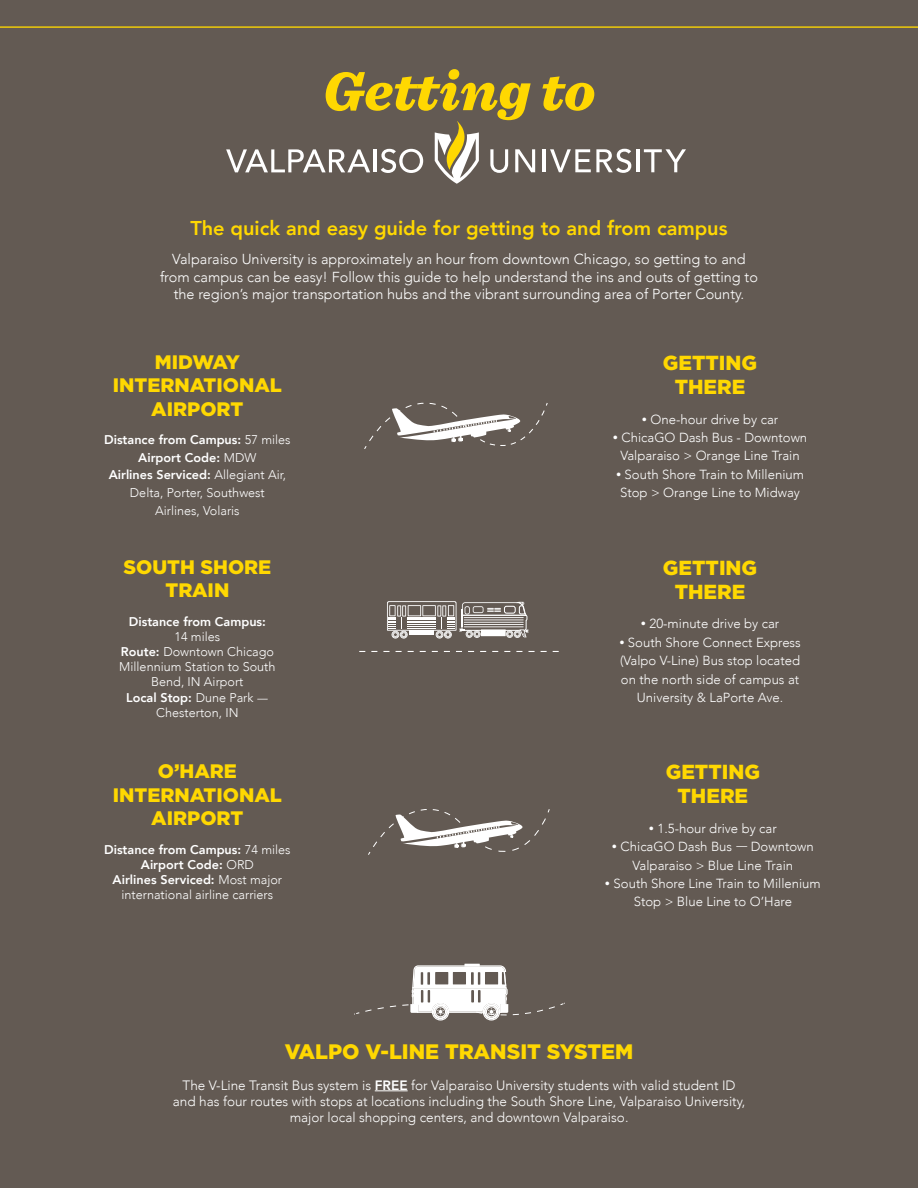
<style>
.page{position:relative;width:918px;height:1188px;background:#635a53}
.page>*{position:absolute;margin:0;border:0;box-sizing:border-box;transform-origin:0 0}
.t1{font:italic 900 56.7px "Sentinel";color:#ffd801}
.t2{font:900 21px "Gotham";color:#ffd801}
.t3{font:900 20.4px "Gotham";color:#ffd801}
.t4{font:800 19.95px "Avenir";color:#ffd801}
.t5{font:900 19.5px/23.4px "Gotham";color:#ffd801;text-align:center}
.t6{font:300 14.55px/17.4px "Avenir";color:#fff;text-align:center}
.t7{font:300 13.5px/16.2px "Avenir";color:#fff;text-align:center}
.t8{font:300 13.2px/18.3px "Avenir";color:#fff;text-align:center}
.t9{font:300 12.6px/15.1px "Avenir";color:#fff;text-align:center}
.t10{font:800 12.6px "Avenir";color:#fff}
.s1{font-weight:300}
.s2{font-weight:800}
.s3{font-family:"Minion Pro";font-weight:400}
.s4{font-family:"Bebas Neue";font-weight:700}
</style>
<div class="page">
<svg style="left:435px;top:121px;width:44px;height:63px"></svg>
<svg style="left:226px;top:149px;width:144px;height:23px"></svg>
<hr style="left:373px;top:149px;width:4px;height:23px;background:#fff">
<svg style="left:381px;top:149px;width:42px;height:24px"></svg>
<svg style="left:490px;top:149px;width:18px;height:24px"></svg>
<svg style="left:515px;top:149px;width:20px;height:23px"></svg>
<hr style="left:543px;top:149px;width:3px;height:23px;background:#fff">
<svg style="left:550px;top:149px;width:81px;height:24px"></svg>
<hr style="left:637px;top:149px;width:3px;height:23px;background:#fff">
<svg style="left:644px;top:149px;width:42px;height:23px"></svg>
<hr style="left:375px;top:1090px;width:33px;height:1px;background:#fff">
<hr style="left:0;top:26px;width:918px;height:2px;background:#ffd801">
<svg style="left:368px;top:809px;width:182px;height:46px"></svg>
<svg style="left:364px;top:402px;width:184px;height:47px"></svg>
<svg style="left:387px;top:601px;width:142px;height:38px"></svg>
<svg style="left:359px;top:651px;width:200px;height:1px"></svg>
<svg style="left:354px;top:964px;width:211px;height:57px"></svg>
<p class="t1" style="left:323px;top:46px;width:274px">Getting to</p>
<p class="t4" style="left:190px;top:213px;width:539px">The quick and easy guide for getting to and from campus</p>
<p class="t6" style="left:160px;top:250px;width:599px">Valparaiso University is approximately an hour from downtown Chicago, so getting to and from campus can be easy! Follow this guide to help understand the ins and outs of getting to the region’s major transportation hubs and the vibrant surrounding area of Porter County.</p>
<p class="t5" style="left:113px;top:350px;width:171px">MIDWAY<br>INTERNATIONAL<br>AIRPORT</p>
<p class="t10" style="left:104px;top:430px;width:188px">Distance from Campus: <span class="s1">57 miles</span></p>
<p class="t10" style="left:138px;top:448px;width:120px">Airport Code: <span class="s1">MDW</span></p>
<p class="t9" style="left:109px;top:466px;width:179px;line-height:17.7px"><span class="s2">Airlines Serviced:</span> Allegiant Air,<br>Delta, Porter, Southwest</p>
<p class="t9" style="left:155px;top:503px;width:86px">Airlines, Volaris</p>
<p class="t5" style="left:123px;top:555px;width:149px">SOUTH SHORE</p>
<p class="t5" style="left:165px;top:579px;width:65px">TRAIN</p>
<p class="t10" style="left:129px;top:612px;width:139px">Distance from Campus:</p>
<p class="t9" style="left:175px;top:629px;width:47px">14 miles</p>
<p class="t9" style="left:119px;top:644px;width:158px"><span class="s2">Route:</span> Downtown Chicago<br>Millennium Station to South<br>Bend, IN Airport</p>
<p class="t9" style="left:126px;top:690px;width:144px"><span class="s2">Local Stop:</span> Dune Park <span class="s3">—<br></span>Chesterton, IN</p>
<p class="t5" style="left:113px;top:760px;width:171px">O’HARE<br>INTERNATIONAL<br>AIRPORT</p>
<p class="t10" style="left:104px;top:839px;width:188px">Distance from Campus: <span class="s1">74 miles</span></p>
<p class="t10" style="left:141px;top:855px;width:115px">Airport Code: <span class="s1">ORD</span></p>
<p class="t9" style="left:113px;top:872px;width:171px"><span class="s2">Airlines Serviced:</span> Most major international airline carriers</p>
<p class="t3" style="left:663px;top:348px;width:96px">GETTING</p>
<p class="t3" style="left:675px;top:373px;width:72px">THERE</p>
<p class="t8" style="left:642px;top:410px;width:138px"><span class="s4">•</span> One-hour drive by car</p>
<p class="t8" style="left:613px;top:428px;width:196px"><span class="s4">•</span> ChicaGO Dash Bus - Downtown<br>Valparaiso &gt; Orange Line Train</p>
<p class="t8" style="left:616px;top:465px;width:190px"><span class="s4">•</span> South Shore Train to Millenium<br>Stop &gt; Orange Line to Midway</p>
<p class="t3" style="left:663px;top:553px;width:96px">GETTING</p>
<p class="t3" style="left:675px;top:578px;width:72px">THERE</p>
<p class="t8" style="left:641px;top:615px;width:140px"><span class="s4">•</span> 20-minute drive by car</p>
<p class="t8" style="left:619px;top:633px;width:183px"><span class="s4">•</span> South Shore Connect Express (Valpo V-Line) Bus stop located on the north side of campus at<br>University &amp; LaPorte Ave.</p>
<p class="t3" style="left:666px;top:758px;width:96px">GETTING</p>
<p class="t3" style="left:678px;top:782px;width:72px">THERE</p>
<p class="t8" style="left:649px;top:819px;width:129px"><span class="s4">•</span> 1.5-hour drive by car</p>
<p class="t8" style="left:612px;top:838px;width:203px"><span class="s4">•</span> ChicaGO Dash Bus <span class="s3">—</span> Downtown<br>Valparaiso &gt; Blue Line Train</p>
<p class="t8" style="left:605px;top:874px;width:217px"><span class="s4">•</span> South Shore Line Train to Millenium<br>Stop &gt; Blue Line to O’Hare</p>
<p class="t2" style="left:285px;top:1038px;width:350px">VALPO V-LINE TRANSIT SYSTEM</p>
<p class="t7" style="left:173px;top:1077px;width:574px">The V-Line Transit Bus system is <span class="s2">FREE</span> for Valparaiso University students with valid student ID and has four routes with stops at locations including the South Shore Line, Valparaiso University, major local shopping centers, and downtown Valparaiso.</p>
</div>
